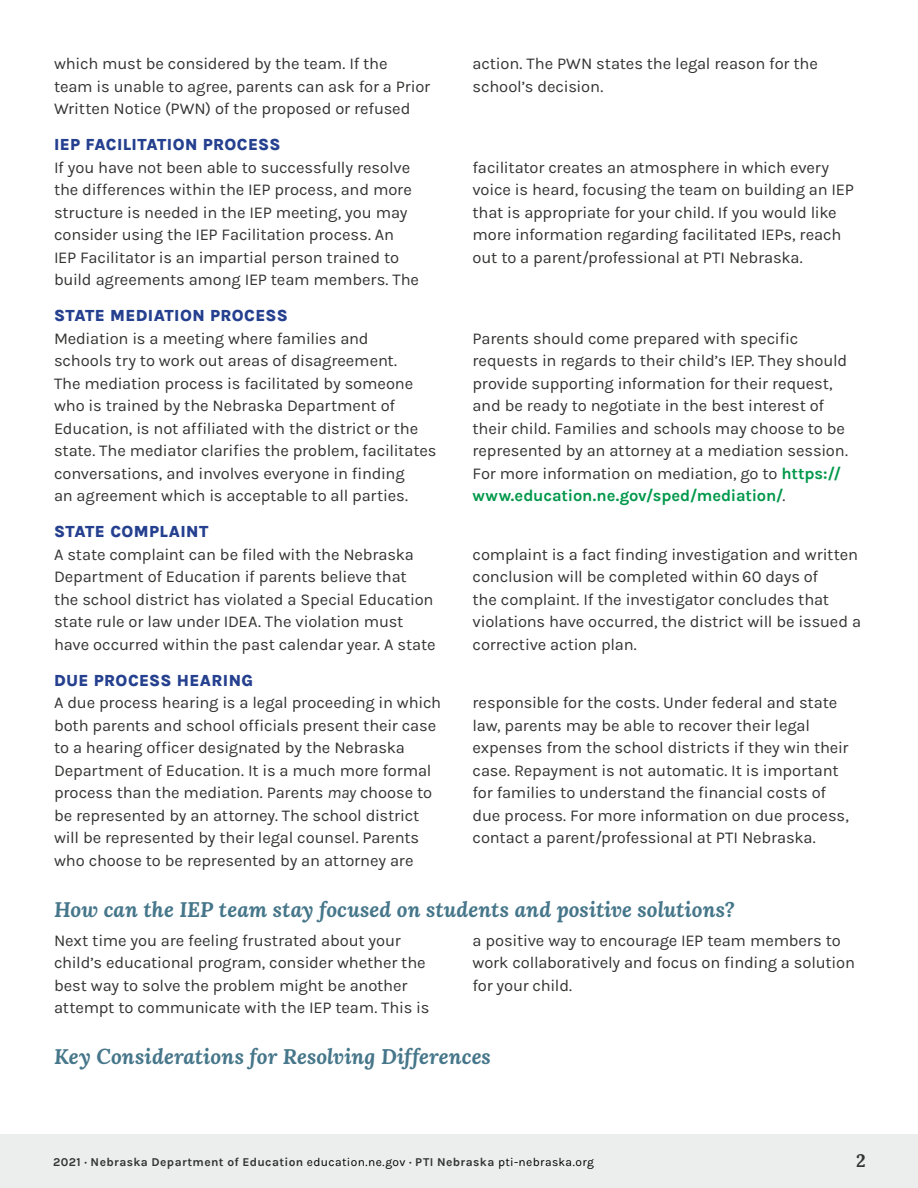
<style>
.page{position:relative;width:918px;height:1188px;background:#fff}
.page>*{position:absolute;margin:0;border:0;box-sizing:border-box;transform-origin:0 0}
.Subtitle{font:italic 700 21px "Lora";letter-spacing:.005em;color:#46768a}
.t1{font:700 18px "Lora";color:#343433}
.Paragraph_Two-Column{font:16.5px/22.5px "Karla";letter-spacing:-.01em;color:#343433}
.Last_Paragraph_Two-C{font:16.5px/22.5px "Karla";letter-spacing:-.01em;color:#343433}
.Paragraph_Subtitles{font:800 16.5px "Karla";letter-spacing:.02em;color:#25408f}
.t2{font:700 12px "Karla";letter-spacing:.03em;color:#343433}
.s1{font-weight:700;color:#00984a}
.s2{font-style:italic}
.s3{font-weight:400;color:#000}
</style>
<div class="page">
<div style="left:0;top:1134px;width:918px;height:54px;background:#eceded"></div>
<p class="Paragraph_Two-Column" style="left:54px;top:52px;width:378px">which must be considered by the team. If the team is unable to agree, parents can ask for a Prior<br>Written Notice (PWN) of the proposed or refused</p>
<p class="Paragraph_Two-Column" style="left:473px;top:52px;width:347px">action. The PWN states the legal reason for the school’s decision.</p>
<h3 class="Paragraph_Subtitles" style="left:54px;top:134px;width:228px">IEP FACILITATION PROCESS</h3>
<p class="Paragraph_Two-Column" style="left:54px;top:155px;width:367px">If you have not been able to successfully resolve the differences within the IEP process, and more structure is needed in the IEP meeting, you may consider using the IEP Facilitation process. An IEP Facilitator is an impartial person trained to build agreements among IEP team members. The</p>
<p class="Paragraph_Two-Column" style="left:473px;top:155px;width:383px">facilitator creates an atmosphere in which every voice is heard, focusing the team on building an IEP that is appropriate for your child. If you would like more information regarding facilitated IEPs, reach out to a parent/professional at PTI Nebraska.</p>
<h3 class="Paragraph_Subtitles" style="left:54px;top:305px;width:235px">STATE MEDIATION PROCESS</h3>
<p class="Paragraph_Two-Column" style="left:54px;top:326px;width:384px">Mediation is a meeting where families and<br>schools try to work out areas of disagreement.<br>The mediation process is facilitated by someone who is trained by the Nebraska Department of Education, is not affiliated with the district or the state. The mediator clarifies the problem, facilitates conversations, and involves everyone in finding<br>an agreement which is acceptable to all parties.</p>
<p class="Paragraph_Two-Column" style="left:473px;top:326px;width:377px">Parents should come prepared with specific requests in regards to their child’s IEP. They should provide supporting information for their request, and be ready to negotiate in the best interest of their child. Families and schools may choose to be represented by an attorney at a mediation session.<br>For more information on mediation, go to <span class="s1">https:// www.education.ne.gov/sped/mediation/</span>.</p>
<h3 class="Paragraph_Subtitles" style="left:54px;top:521px;width:156px">STATE COMPLAINT</h3>
<p class="Paragraph_Two-Column" style="left:54px;top:543px;width:383px">A state complaint can be filed with the Nebraska Department of Education if parents believe that<br>the school district has violated a Special Education state rule or law under IDEA. The violation must have occurred within the past calendar year. A state</p>
<p class="Paragraph_Two-Column" style="left:473px;top:543px;width:390px">complaint is a fact finding investigation and written conclusion will be completed within 60 days of<br>the complaint. If the investigator concludes that violations have occurred, the district will be issued a corrective action plan.</p>
<h3 class="Paragraph_Subtitles" style="left:54px;top:670px;width:201px">DUE PROCESS HEARING</h3>
<p class="Last_Paragraph_Two-C" style="left:54px;top:691px;width:389px">A due process hearing is a legal proceeding in which both parents and school officials present their case to a hearing officer designated by the Nebraska Department of Education. It is a much more formal process than the mediation. Parents <span class="s2">may</span> choose to be represented by an attorney. The school district will be represented by their legal counsel. Parents who choose to be represented by an attorney are</p>
<p class="Last_Paragraph_Two-C" style="left:473px;top:691px;width:378px">responsible for the costs. Under federal and state law, parents may be able to recover their legal expenses from the school districts if they win their case. Repayment is not automatic. It is important for families to understand the financial costs of due process. For more information on due process, contact a parent/professional at PTI Nebraska.</p>
<h2 class="Subtitle" style="left:54px;top:894px;width:682px">How can the IEP team stay focused on students and positive solutions?</h2>
<p class="Last_Paragraph_Two-C" style="left:54px;top:929px;width:377px">Next time you are feeling frustrated about your child’s educational program, consider whether the best way to solve the problem might be another attempt to communicate with the IEP team. This is</p>
<p class="Last_Paragraph_Two-C" style="left:473px;top:929px;width:384px">a positive way to encourage IEP team members to work collaboratively and focus on finding a solution for your child.</p>
<h2 class="Subtitle" style="left:54px;top:1042px;width:438px">Key Considerations for Resolving Differences</h2>
<p class="t2" style="left:53px;top:1154px;width:542px">2021 · Nebraska Department of Education <span class="s3">education.ne.gov</span> · PTI Nebraska <span class="s3">pti-nebraska.org</span></p>
<p class="t1" style="left:856px;top:1145px;width:11px">2</p>
</div>
